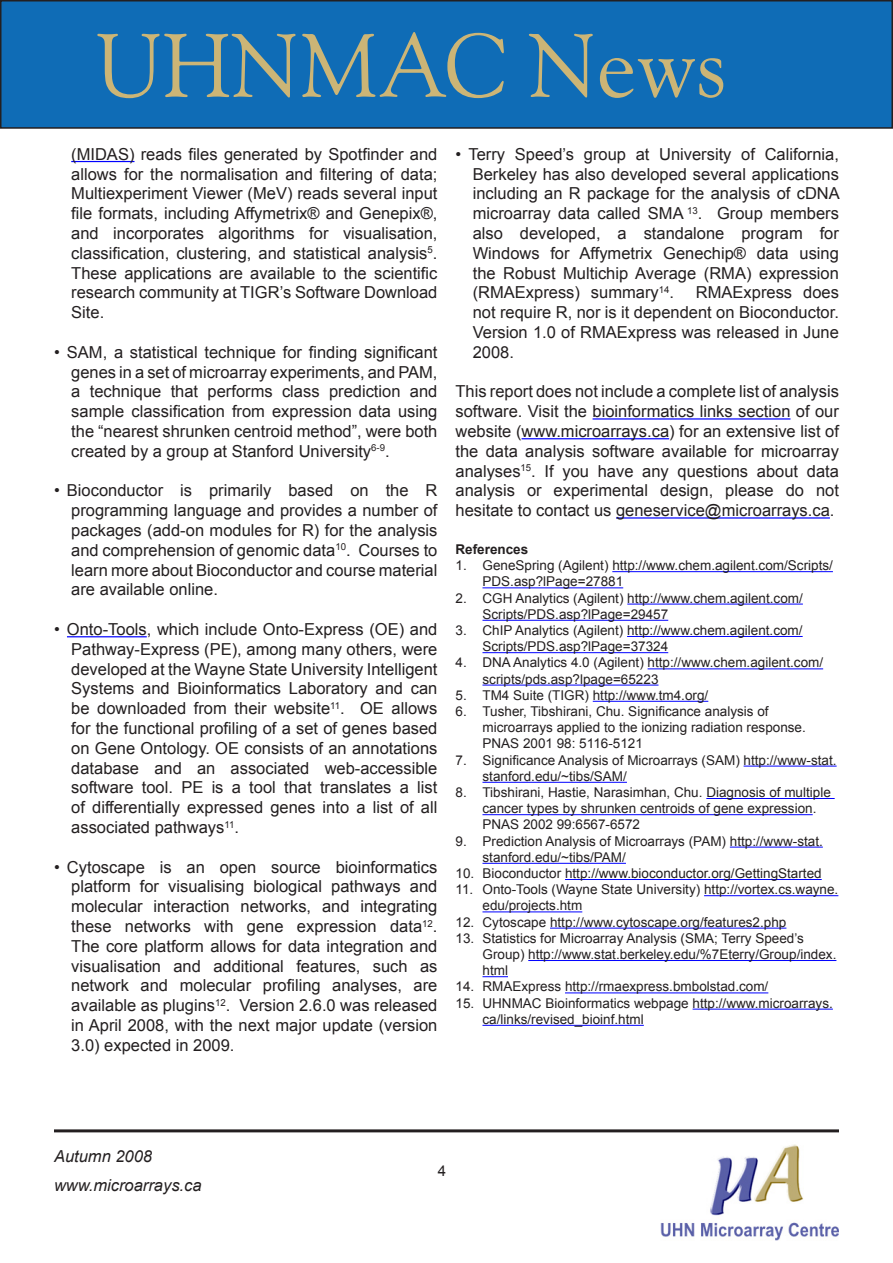
<style>
.page{position:relative;width:893px;height:1263px;background:#fff}
.page>*{position:absolute;margin:0;border:0;box-sizing:border-box;transform-origin:0 0}
.t1{font:90px "Goudy Old Style BT";color:#ccb576}
.t2{font:16.5px/19.8px "Arial";color:#231f20;text-align:justify}
.t3{font:italic 16.5px/28.5px "Arial";color:#231f20}
.t4{font:13.5px/16.2px "Arial";color:#231f20}
.t5{font:700 13.5px "Arial";color:#231f20}
</style>
<div class="page">
<div style="left:1px;top:1px;width:891px;height:127px;background:#0f6cb6"></div>
<div style="left:0;top:0;width:893px;height:129px;border:2px solid #231f20"></div>
<hr style="left:54px;top:1129px;width:785px;height:3px;background:#231f20">
<img style="left:661px;top:1144px;width:177px;height:96px">
<hr style="left:71px;top:161px;width:63px;height:1px;background:#00f">
<hr style="left:67px;top:636px;width:80px;height:1px;background:#00f">
<hr style="left:593px;top:418px;width:197px;height:2px;background:#00f">
<hr style="left:522px;top:438px;width:147px;height:1px;background:#00f">
<hr style="left:616px;top:517px;width:214px;height:2px;background:#00f">
<hr style="left:612px;top:571px;width:221px;height:1px;background:#00f">
<hr style="left:482px;top:587px;width:141px;height:1px;background:#00f">
<hr style="left:627px;top:604px;width:176px;height:1px;background:#00f">
<hr style="left:482px;top:620px;width:186px;height:1px;background:#00f">
<hr style="left:627px;top:636px;width:176px;height:1px;background:#00f">
<hr style="left:482px;top:652px;width:186px;height:1px;background:#00f">
<hr style="left:648px;top:668px;width:175px;height:1px;background:#00f">
<hr style="left:482px;top:685px;width:176px;height:1px;background:#00f">
<hr style="left:593px;top:701px;width:115px;height:1px;background:#00f">
<hr style="left:744px;top:766px;width:93px;height:1px;background:#00f">
<hr style="left:482px;top:782px;width:145px;height:1px;background:#00f">
<hr style="left:706px;top:798px;width:129px;height:1px;background:#00f">
<hr style="left:482px;top:814px;width:331px;height:1px;background:#00f">
<hr style="left:730px;top:847px;width:93px;height:1px;background:#00f">
<hr style="left:482px;top:863px;width:144px;height:1px;background:#00f">
<hr style="left:565px;top:879px;width:257px;height:1px;background:#00f">
<hr style="left:704px;top:895px;width:134px;height:1px;background:#00f">
<hr style="left:482px;top:911px;width:100px;height:1px;background:#00f">
<hr style="left:550px;top:928px;width:236px;height:1px;background:#00f">
<hr style="left:528px;top:960px;width:308px;height:1px;background:#00f">
<svg style="left:482px;top:976px;width:26px;height:1px"></svg>
<hr style="left:565px;top:992px;width:203px;height:1px;background:#00f">
<hr style="left:693px;top:1009px;width:140px;height:1px;background:#00f">
<hr style="left:482px;top:1025px;width:162px;height:1px;background:#00f">
<h1 class="t1" style="left:96px;top:10px;width:632px">UHNMAC News</h1>
<p class="t2" style="left:71px;top:144px;width:368px">(MIDAS) reads files generated by Spotfinder and allows for the normalisation and filtering of data; Multiexperiment Viewer (MeV) reads several input file formats, including Affymetrix® and Genepix®, and incorporates algorithms for visualisation, classification, clustering, and statistical analysis<sup>5</sup>.<br>These applications are available to the scientific research community at TIGR’s Software Download Site.</p>
<p class="t2" style="left:71px;top:342px;width:368px;text-indent:-17px">• SAM, a statistical technique for finding significant genes in a set of microarray experiments, and PAM, a technique that performs class prediction and sample classification from expression data using the “nearest shrunken centroid method”, were both created by a group at Stanford University<sup>6-9</sup>.</p>
<p class="t2" style="left:71px;top:481px;width:368px;text-indent:-17px">• Bioconductor is primarily based on the R programming language and provides a number of packages (add-on modules for R) for the analysis and comprehension of genomic data<sup>10</sup>. Courses to learn more about Bioconductor and course material are available online.</p>
<p class="t2" style="left:71px;top:619px;width:368px;text-indent:-17px">• Onto-Tools, which include Onto-Express (OE) and Pathway-Express (PE), among many others, were developed at the Wayne State University Intelligent Systems and Bioinformatics Laboratory and can be downloaded from their website<sup>11</sup>. OE allows for the functional profiling of a set of genes based on Gene Ontology. OE consists of an annotations database and an associated web-accessible software tool. PE is a tool that translates a list of differentially expressed genes into a list of all associated pathways<sup>11</sup>.</p>
<p class="t2" style="left:71px;top:857px;width:368px;text-indent:-17px">• Cytoscape is an open source bioinformatics platform for visualising biological pathways and molecular interaction networks, and integrating these networks with gene expression data<sup>12</sup>.<br>The core platform allows for data integration and visualisation and additional features, such as network and molecular profiling analyses, are available as plugins<sup>12</sup>. Version 2.6.0 was released in April 2008, with the next major update (version 3.0) expected in 2009.</p>
<p class="t2" style="left:473px;top:144px;width:369px;text-indent:-17px">• Terry Speed’s group at University of California, Berkeley has also developed several applications including an R package for the analysis of cDNA microarray data called SMA <sup>13</sup>. Group members also developed, a standalone program for Windows for Affymetrix Genechip® data using the Robust Multichip Average (RMA) expression (RMAExpress) summary<sup>14</sup>.</p>
<p class="t2" style="left:473px;top:283px;width:368px;text-indent:223px">RMAExpress does not require R, nor is it dependent on Bioconductor.<br>Version 1.0 of RMAExpress was released in June 2008.</p>
<p class="t2" style="left:455px;top:382px;width:385px">This report does not include a complete list of analysis software. Visit the bioinformatics links section of our website (www.microarrays.ca) for an extensive list of the data analysis software available for microarray analyses<sup>15</sup>. If you have any questions about data analysis or experimental design, please do not hesitate to contact us geneservice@microarrays.ca.</p>
<p class="t5" style="left:455px;top:540px;width:74px">References</p>
<p class="t4" style="left:482px;top:557px;width:352px;text-indent:-27px">1. GeneSpring (Agilent) http://www.chem.agilent.com/Scripts/<br>PDS.asp?lPage=27881</p>
<p class="t4" style="left:482px;top:590px;width:322px;text-indent:-27px">2. CGH Analytics (Agilent) http://www.chem.agilent.com/<br>Scripts/PDS.asp?lPage=29457</p>
<p class="t4" style="left:482px;top:622px;width:322px;text-indent:-27px">3. ChIP Analytics (Agilent) http://www.chem.agilent.com/<br>Scripts/PDS.asp?lPage=37324</p>
<p class="t4" style="left:482px;top:655px;width:342px;text-indent:-27px">4. DNA Analytics 4.0 (Agilent) http://www.chem.agilent.com/ scripts/pds.asp?lpage=65223</p>
<p class="t4" style="left:455px;top:687px;width:254px">5. TM4 Suite (TIGR) http://www.tm4.org/</p>
<p class="t4" style="left:482px;top:703px;width:325px;text-indent:-27px">6. Tusher, Tibshirani, Chu. Significance analysis of microarrays applied to the ionizing radiation response.<br>PNAS 2001 98: 5116-5121</p>
<p class="t4" style="left:482px;top:752px;width:356px;text-indent:-27px">7. Significance Analysis of Microarrays (SAM) http://www-stat. stanford.edu/~tibs/SAM/</p>
<p class="t4" style="left:482px;top:784px;width:350px;text-indent:-27px">8. Tibshirani, Hastie, Narasimhan, Chu. Diagnosis of multiple cancer types by shrunken centroids of gene expression.<br>PNAS 2002 99:6567-6572</p>
<p class="t4" style="left:482px;top:833px;width:342px;text-indent:-27px">9. Prediction Analysis of Microarrays (PAM) http://www-stat. stanford.edu/~tibs/PAM/</p>
<p class="t4" style="left:455px;top:865px;width:368px">10. Bioconductor http://www.bioconductor.org/GettingStarted</p>
<p class="t4" style="left:482px;top:881px;width:357px;text-indent:-27px">11. Onto-Tools (Wayne State University) http://vortex.cs.wayne. edu/projects.htm</p>
<p class="t4" style="left:455px;top:914px;width:332px">12. Cytoscape http://www.cytoscape.org/features2.php</p>
<p class="t4" style="left:482px;top:930px;width:355px;text-indent:-27px">13. Statistics for Microarray Analysis (SMA; Terry Speed’s<br>Group) http://www.stat.berkeley.edu/%7Eterry/Group/index. html</p>
<p class="t4" style="left:455px;top:979px;width:314px">14. RMAExpress http://rmaexpress.bmbolstad.com/</p>
<p class="t4" style="left:482px;top:995px;width:352px;text-indent:-27px">15. UHNMAC Bioinformatics webpage http://www.microarrays. ca/links/revised_bioinf.html</p>
<p class="t3" style="left:54px;top:1143px;width:149px">Autumn 2008 www.microarrays.ca</p>
</div>
